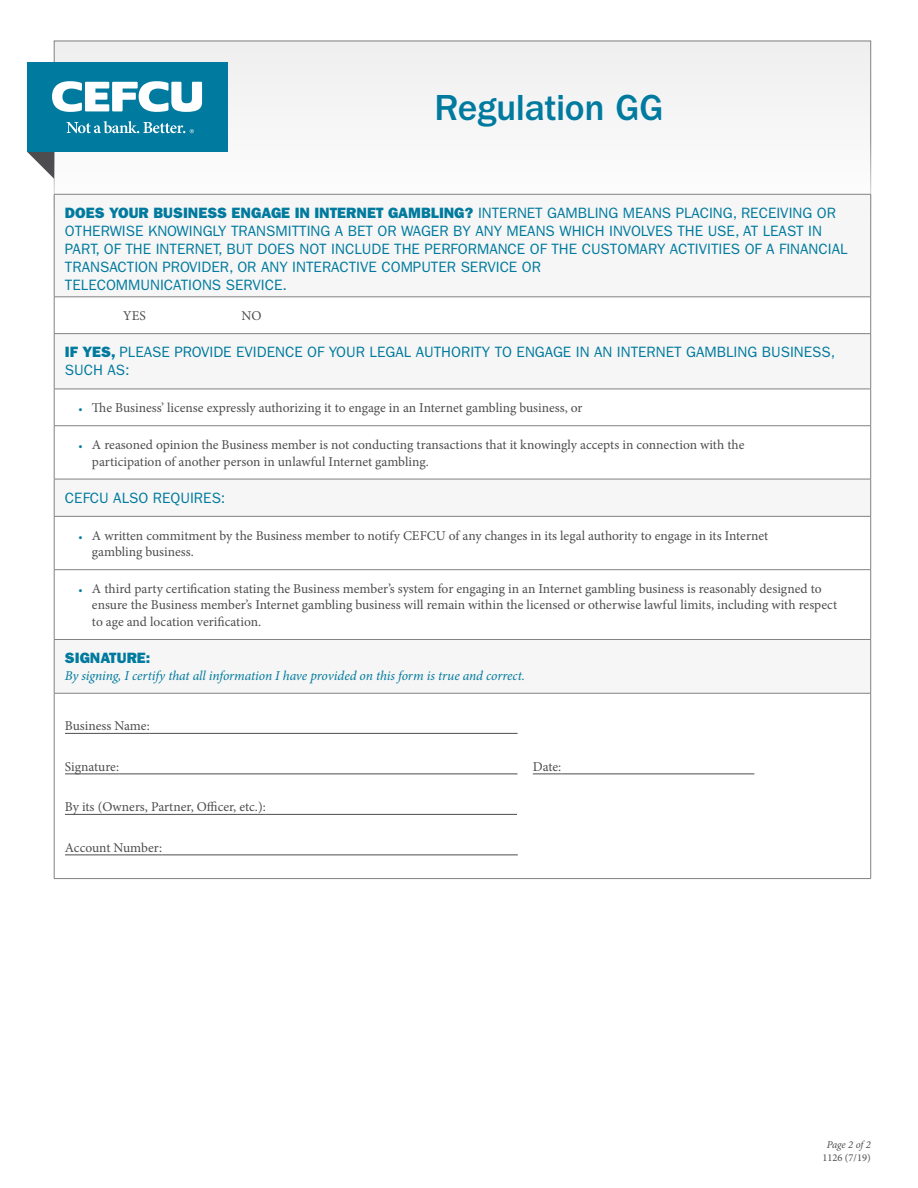
<style>
.page{position:relative;width:918px;height:1188px;background:#fff}
.page>*{position:absolute;margin:0;border:0;box-sizing:border-box;transform-origin:0 0}
.Heading_top{font:500 37.5px "ITC Franklin Gothic Std";letter-spacing:-.01em;color:#007a9e}
.Subhead_-_All_Caps_P{font:15px/18px "ITC Franklin Gothic Std";color:#007a9e}
.Subhead_-_All_Caps_P-2{font:15px "ITC Franklin Gothic Std Hvy";color:#007a9e}
.Info_Fill_In{font:13.5px/16.5px "Minion Pro";color:#4d4d4f}
.Body_Copy{font:italic 13.5px "Minion Pro";letter-spacing:-.01em;color:#007a9e}
.Checkbox_List{font:13.5px "Minion Pro";color:#4d4d4f}
.t1{font:10.5px "Minion Pro";color:#4d4d4f}
.t2{font:italic 10.5px "Minion Pro";letter-spacing:-.015em;color:#4d4d4f}
.s1{font-family:"ITC Franklin Gothic Std Hvy"}
.s2{font-weight:700;font-size:10.5px;color:#007a9e}
</style>
<div class="page">
<div style="left:54px;top:41px;width:817px;height:172px;background:#f6f6f6"></div>
<svg style="left:27px;top:152px;width:27px;height:27px"></svg>
<div style="left:27px;top:63px;width:200px;height:89px;background:#007a9e"></div>
<svg style="left:52px;top:81px;width:150px;height:31px"></svg>
<svg style="left:66px;top:121px;width:128px;height:12px"></svg>
<svg style="left:55px;top:296px;width:815px;height:397px"></svg>
<div style="left:54px;top:334px;width:817px;height:55px;background:#f6f6f6"></div>
<hr style="left:54px;top:194px;width:817px;height:1px;background:#808285">
<hr style="left:54px;top:194px;width:1px;height:103px;background:#808285">
<hr style="left:870px;top:194px;width:1px;height:103px;background:#808285">
<hr style="left:54px;top:297px;width:1px;height:36px;background:#808285">
<hr style="left:870px;top:297px;width:1px;height:36px;background:#808285">
<hr style="left:54px;top:333px;width:817px;height:1px;background:#808285">
<hr style="left:54px;top:334px;width:1px;height:55px;background:#808285">
<hr style="left:870px;top:334px;width:1px;height:55px;background:#808285">
<hr style="left:54px;top:389px;width:1px;height:37px;background:#808285">
<hr style="left:870px;top:389px;width:1px;height:37px;background:#808285">
<hr style="left:54px;top:426px;width:1px;height:53px;background:#808285">
<hr style="left:870px;top:426px;width:1px;height:53px;background:#808285">
<hr style="left:54px;top:479px;width:1px;height:37px;background:#808285">
<hr style="left:870px;top:479px;width:1px;height:37px;background:#808285">
<hr style="left:54px;top:517px;width:1px;height:52px;background:#808285">
<hr style="left:870px;top:517px;width:1px;height:52px;background:#808285">
<hr style="left:54px;top:570px;width:1px;height:69px;background:#808285">
<hr style="left:870px;top:570px;width:1px;height:69px;background:#808285">
<hr style="left:54px;top:640px;width:1px;height:53px;background:#808285">
<hr style="left:870px;top:640px;width:1px;height:53px;background:#808285">
<hr style="left:54px;top:693px;width:1px;height:185px;background:#808285">
<hr style="left:870px;top:693px;width:1px;height:185px;background:#808285">
<hr style="left:54px;top:878px;width:817px;height:1px;background:#808285">
<hr style="left:54px;top:425px;width:817px;height:1px;background:#808285">
<hr style="left:54px;top:479px;width:817px;height:1px;background:#808285">
<hr style="left:54px;top:569px;width:817px;height:1px;background:#808285">
<hr style="left:54px;top:639px;width:817px;height:1px;background:#808285">
<hr style="left:54px;top:297px;width:817px;height:1px;background:#808285">
<hr style="left:54px;top:389px;width:817px;height:1px;background:#808285">
<hr style="left:54px;top:516px;width:817px;height:1px;background:#808285">
<hr style="left:54px;top:693px;width:817px;height:1px;background:#808285">
<hr style="left:65px;top:733px;width:85px;height:1px;background:#4d4d4f">
<hr style="left:150px;top:733px;width:368px;height:1px;background:#4d4d4f">
<hr style="left:65px;top:774px;width:54px;height:1px;background:#4d4d4f">
<hr style="left:119px;top:774px;width:398px;height:1px;background:#4d4d4f">
<svg style="left:533px;top:774px;width:28px;height:1px"></svg>
<hr style="left:561px;top:774px;width:193px;height:1px;background:#4d4d4f">
<hr style="left:65px;top:814px;width:201px;height:1px;background:#4d4d4f">
<hr style="left:266px;top:814px;width:251px;height:1px;background:#4d4d4f">
<hr style="left:65px;top:855px;width:97px;height:1px;background:#4d4d4f">
<hr style="left:162px;top:855px;width:356px;height:1px;background:#4d4d4f">
<h1 class="Heading_top" style="left:435px;top:87px;width:231px">Regulation GG</h1>
<h2 class="Subhead_-_All_Caps_P" style="left:65px;top:204px;width:784px"><span class="s1">DOES YOUR BUSINESS ENGAGE IN INTERNET GAMBLING?</span> INTERNET GAMBLING MEANS PLACING, RECEIVING OR OTHERWISE KNOWINGLY TRANSMITTING A BET OR WAGER BY ANY MEANS WHICH INVOLVES THE USE, AT LEAST IN PART, OF THE INTERNET, BUT DOES NOT INCLUDE THE PERFORMANCE OF THE CUSTOMARY ACTIVITIES OF A FINANCIAL TRANSACTION PROVIDER, OR ANY INTERACTIVE COMPUTER SERVICE OR<br>TELECOMMUNICATIONS SERVICE.</h2>
<p class="Checkbox_List" style="left:123px;top:307px;width:24px">YES</p>
<p class="Checkbox_List" style="left:241px;top:307px;width:22px">NO</p>
<h2 class="Subhead_-_All_Caps_P" style="left:65px;top:343px;width:772px"><span class="s1">IF YES,</span> PLEASE PROVIDE EVIDENCE OF YOUR LEGAL AUTHORITY TO ENGAGE IN AN INTERNET GAMBLING BUSINESS,<br>SUCH AS:</h2>
<p class="Info_Fill_In" style="left:78px;top:400px;width:506px"><span class="s2">•</span> The Business’ license expressly authorizing it to engage in an Internet gambling business, or</p>
<p class="Info_Fill_In" style="left:92px;top:437px;width:654px;text-indent:-14px"><span class="s2">•</span> A reasoned opinion the Business member is not conducting transactions that it knowingly accepts in connection with the participation of another person in unlawful Internet gambling.</p>
<h2 class="Subhead_-_All_Caps_P" style="left:65px;top:489px;width:162px">CEFCU ALSO REQUIRES:</h2>
<p class="Info_Fill_In" style="left:92px;top:527px;width:678px;text-indent:-14px"><span class="s2">•</span> A written commitment by the Business member to notify CEFCU of any changes in its legal authority to engage in its Internet gambling business.</p>
<p class="Info_Fill_In" style="left:92px;top:580px;width:747px;text-indent:-14px"><span class="s2">•</span> A third party certification stating the Business member’s system for engaging in an Internet gambling business is reasonably designed to ensure the Business member’s Internet gambling business will remain within the licensed or otherwise lawful limits, including with respect to age and location verification.</p>
<h2 class="Subhead_-_All_Caps_P-2" style="left:65px;top:649px;width:87px">SIGNATURE:</h2>
<p class="Body_Copy" style="left:65px;top:666px;width:462px">By signing, I certify that all information I have provided on this form is true and correct.</p>
<p class="Info_Fill_In" style="left:65px;top:718px;width:86px">Business Name:</p>
<p class="Info_Fill_In" style="left:65px;top:758px;width:56px">Signature:</p>
<p class="Info_Fill_In" style="left:533px;top:758px;width:30px">Date:</p>
<p class="Info_Fill_In" style="left:65px;top:799px;width:202px">By its (Owners, Partner, Officer, etc.):</p>
<p class="Info_Fill_In" style="left:65px;top:839px;width:99px">Account Number:</p>
<p class="t2" style="left:827px;top:1138px;width:46px">Page 2 of 2</p>
<p class="t1" style="left:822px;top:1151px;width:50px">1126 (7/19)</p>
</div>
